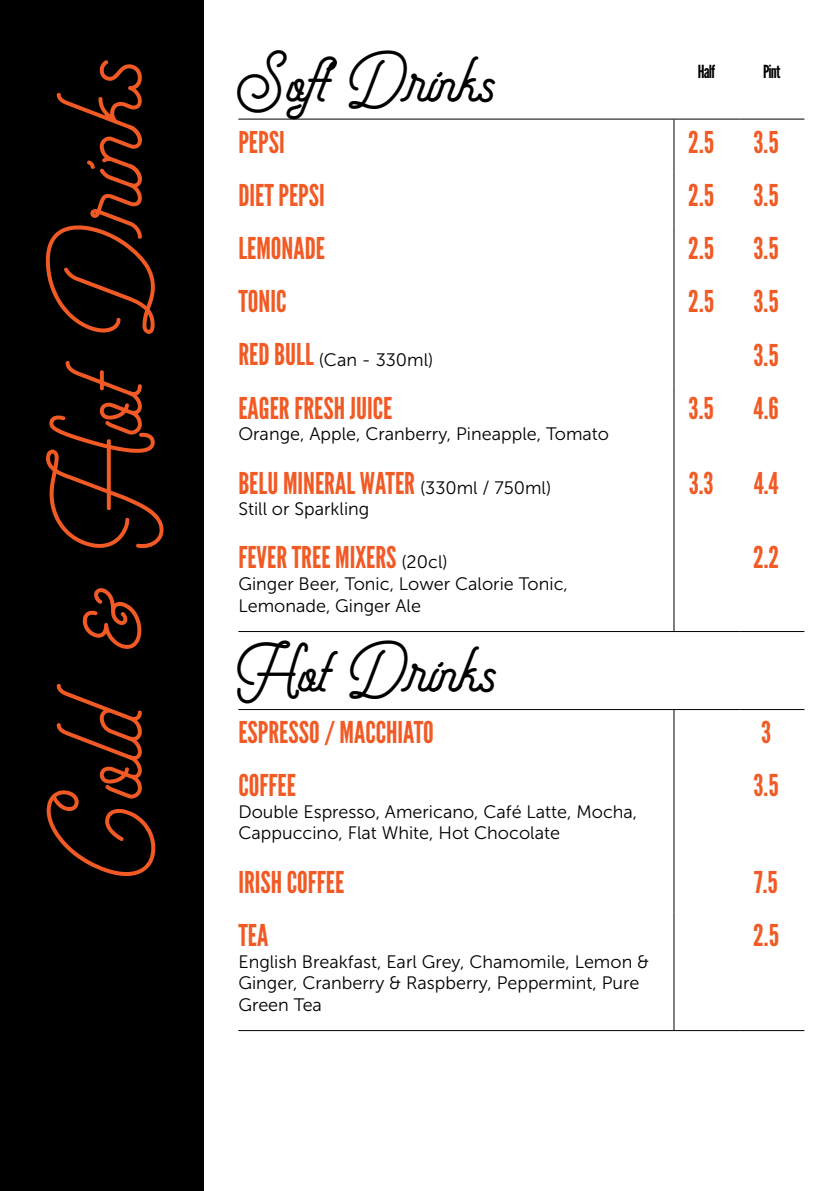
<style>
.page{position:relative;width:840px;height:1191px;background:#fff}
.page>*{position:absolute;margin:0;border:0;box-sizing:border-box;transform-origin:0 0}
.t1{font:80px "Freeday Script";color:#f15a25}
.t2{font:700 42px "Freeday Script";color:#000}
.t3{font:30px "League Gothic";color:#f15a25}
.t4{font:18px/21.6px "Museo Sans 300";color:#000}
.t5{font:18px "League Gothic";letter-spacing:-.05em;color:#000}
.s1{font-family:"League Gothic";font-size:30px;color:#f15a25}
.s2{font-family:"Museo Sans 300";font-size:18px;color:#000}
</style>
<div class="page">
<div style="left:0;top:0;width:204px;height:1191px;background:#000"></div>
<hr style="left:238px;top:119px;width:435px;height:1px;background:#000">
<hr style="left:673px;top:119px;width:65px;height:1px;background:#000">
<hr style="left:738px;top:119px;width:66px;height:1px;background:#000">
<hr style="left:238px;top:631px;width:435px;height:1px;background:#000">
<hr style="left:673px;top:631px;width:65px;height:1px;background:#000">
<hr style="left:738px;top:631px;width:66px;height:1px;background:#000">
<hr style="left:673px;top:120px;width:1px;height:52px;background:#000">
<hr style="left:673px;top:172px;width:1px;height:54px;background:#000">
<hr style="left:673px;top:226px;width:1px;height:53px;background:#000">
<hr style="left:673px;top:279px;width:1px;height:53px;background:#000">
<hr style="left:673px;top:332px;width:1px;height:53px;background:#000">
<hr style="left:673px;top:385px;width:1px;height:75px;background:#000">
<hr style="left:673px;top:460px;width:1px;height:75px;background:#000">
<hr style="left:673px;top:535px;width:1px;height:96px;background:#000">
<hr style="left:673px;top:710px;width:1px;height:53px;background:#000">
<hr style="left:673px;top:763px;width:1px;height:96px;background:#000">
<hr style="left:673px;top:859px;width:1px;height:53px;background:#000">
<hr style="left:673px;top:912px;width:1px;height:118px;background:#000">
<hr style="left:238px;top:709px;width:435px;height:1px;background:#000">
<hr style="left:673px;top:709px;width:65px;height:1px;background:#000">
<hr style="left:738px;top:709px;width:66px;height:1px;background:#000">
<hr style="left:238px;top:1030px;width:435px;height:1px;background:#000">
<hr style="left:673px;top:1030px;width:65px;height:1px;background:#000">
<hr style="left:738px;top:1030px;width:66px;height:1px;background:#000">
<h2 class="t2" style="left:238px;top:62px;width:259px">Soft Drinks</h2>
<h1 class="t1" style="left:67px;top:876px;width:821px;rotate:-90deg">Cold &amp; Hot Drinks</h1>
<p class="t5" style="left:697px;top:61px;width:19px">Half</p>
<p class="t5" style="left:762px;top:61px;width:19px">Pint</p>
<h3 class="t3" style="left:238px;top:124px;width:48px">PEPSI</h3>
<h3 class="t3" style="left:688px;top:124px;width:27px">2.5</h3>
<h3 class="t3" style="left:753px;top:124px;width:27px">3.5</h3>
<h3 class="t3" style="left:238px;top:177px;width:88px">DIET PEPSI</h3>
<h3 class="t3" style="left:688px;top:177px;width:27px">2.5</h3>
<h3 class="t3" style="left:753px;top:177px;width:27px">3.5</h3>
<h3 class="t3" style="left:238px;top:230px;width:88px">LEMONADE</h3>
<h3 class="t3" style="left:688px;top:230px;width:27px">2.5</h3>
<h3 class="t3" style="left:753px;top:230px;width:27px">3.5</h3>
<h3 class="t3" style="left:238px;top:284px;width:49px">TONIC</h3>
<h3 class="t3" style="left:688px;top:284px;width:27px">2.5</h3>
<h3 class="t3" style="left:753px;top:284px;width:27px">3.5</h3>
<p class="t4" style="left:238px;top:349px;width:196px"><span class="s1">RED BULL</span> (Can - 330ml)</p>
<h3 class="t3" style="left:753px;top:337px;width:27px">3.5</h3>
<h3 class="t3" style="left:238px;top:390px;width:155px">EAGER FRESH JUICE</h3>
<p class="t4" style="left:238px;top:423px;width:372px">Orange, Apple, Cranberry, Pineapple, Tomato</p>
<h3 class="t3" style="left:688px;top:390px;width:27px">3.5</h3>
<h3 class="t3" style="left:753px;top:390px;width:26px">4.6</h3>
<h3 class="t3" style="left:688px;top:465px;width:26px">3.3</h3>
<h3 class="t3" style="left:753px;top:465px;width:26px">4.4</h3>
<h3 class="t3" style="left:238px;top:465px;width:314px">BELU MINERAL WATER <span class="s2">(330ml / 750ml)</span></h3>
<p class="t4" style="left:238px;top:498px;width:132px">Still or Sparkling</p>
<h3 class="t3" style="left:238px;top:540px;width:211px">FEVER TREE MIXERS <span class="s2">(20cl)</span></h3>
<p class="t4" style="left:238px;top:573px;width:331px">Ginger Beer, Tonic, Lower Calorie Tonic,<br>Lemonade, Ginger Ale</p>
<h3 class="t3" style="left:752px;top:540px;width:28px">2.2</h3>
<h2 class="t2" style="left:238px;top:652px;width:260px">Hot Drinks</h2>
<h3 class="t3" style="left:238px;top:714px;width:197px">ESPRESSO / MACCHIATO</h3>
<h3 class="t3" style="left:760px;top:714px;width:12px">3</h3>
<h3 class="t3" style="left:238px;top:767px;width:59px">COFFEE</h3>
<p class="t4" style="left:238px;top:801px;width:400px">Double Espresso, Americano, Café Latte, Mocha,<br>Cappuccino, Flat White, Hot Chocolate</p>
<h3 class="t3" style="left:753px;top:767px;width:27px">3.5</h3>
<h3 class="t3" style="left:238px;top:864px;width:107px">IRISH COFFEE</h3>
<h3 class="t3" style="left:753px;top:864px;width:25px">7.5</h3>
<h3 class="t3" style="left:238px;top:917px;width:31px">TEA</h3>
<p class="t4" style="left:238px;top:950px;width:412px">English Breakfast, Earl Grey, Chamomile, Lemon &amp;<br>Ginger, Cranberry &amp; Raspberry, Peppermint, Pure<br>Green Tea</p>
<h3 class="t3" style="left:752px;top:917px;width:27px">2.5</h3>
</div>
